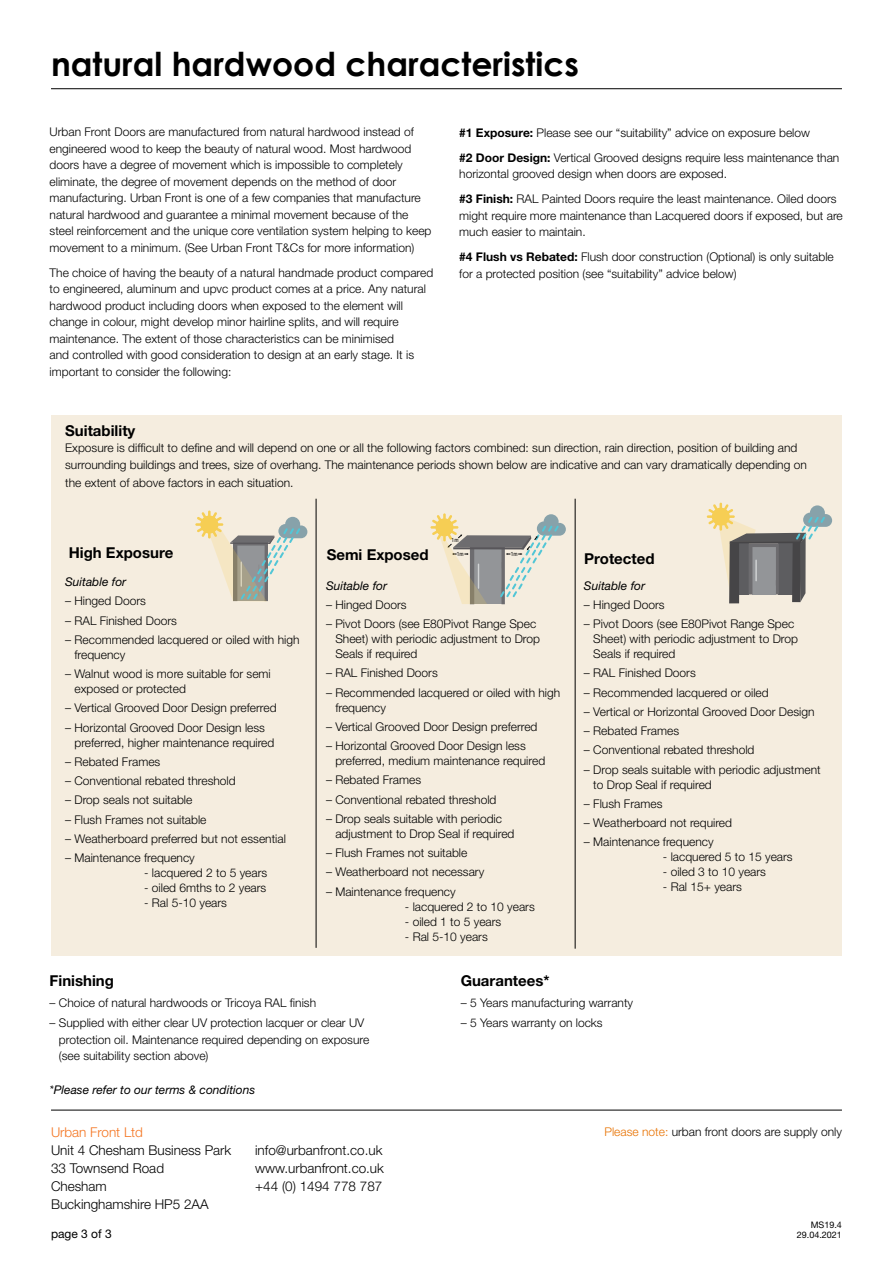
<style>
.page{position:relative;width:893px;height:1263px;background:#fff}
.page>*{position:absolute;margin:0;border:0;box-sizing:border-box;transform-origin:0 0}
.t1{font:700 33px "Century Gothic";color:#000}
.t2{font:700 15px "Helvetica Neue LT Pro";color:#000}
.t3{font:300 13.5px/18px "Helvetica Neue LT Pro";color:#000}
.t4{font:300 13.5px "Helvetica Neue LT Pro";color:#f47521}
.t5{font:300 12px/16.5px "Helvetica Neue LT Pro";color:#000}
.t6{font:italic 12px "Helvetica Neue LT Pro";color:#000}
.t7{font:12px "Helvetica Neue LT Pro";color:#000}
.t8{font:9px/10.8px "Helvetica Neue LT Pro";color:#000;text-align:right}
.t9{font:condensed 5.7px "Helvetica Neue LT Std";color:#000}
.s1{font-weight:700}
.s2{color:#e87200}
</style>
<div class="page">
<hr style="left:51px;top:88px;width:791px;height:1px;background:#000">
<hr style="left:51px;top:1110px;width:791px;height:1px;background:#000">
<div style="left:51px;top:415px;width:791px;height:540px;background:#f5eddf"></div>
<hr style="left:316px;top:499px;width:1px;height:449px;background:#000">
<hr style="left:575px;top:499px;width:1px;height:450px;background:#000">
<svg style="left:195px;top:510px;width:112px;height:91px"></svg>
<svg style="left:430px;top:513px;width:136px;height:91px"></svg>
<svg style="left:707px;top:503px;width:125px;height:100px"></svg>
<h1 class="t1" style="left:51px;top:39px;width:529px">natural hardwood characteristics</h1>
<p class="t5" style="left:50px;top:123px;width:383px">Urban Front Doors are manufactured from natural hardwood instead of engineered wood to keep the beauty of natural wood. Most hardwood doors have a degree of movement which is impossible to completely eliminate, the degree of movement depends on the method of door manufacturing. Urban Front is one of a few companies that manufacture natural hardwood and guarantee a minimal movement because of the steel reinforcement and the unique core ventilation system helping to keep movement to a minimum. (See Urban Front T&amp;Cs for more information)</p>
<p class="t5" style="left:50px;top:264px;width:385px">The choice of having the beauty of a natural handmade product compared to engineered, aluminum and upvc product comes at a price. Any natural hardwood product including doors when exposed to the element will change in colour, might develop minor hairline splits, and will require maintenance. The extent of those characteristics can be minimised<br>and controlled with good consideration to design at an early stage. It is important to consider the following:</p>
<p class="t5" style="left:459px;top:120px;width:382px;line-height:25px"><span class="s1">#1 Exposure:</span> Please see our “suitability” advice on exposure below<br><span class="s1">#2 Door Design:</span> Vertical Grooved designs require less maintenance than</p>
<p class="t5" style="left:459px;top:161px;width:379px;line-height:25px">horizontal grooved design when doors are exposed.<br><span class="s1">#3 Finish:</span> RAL Painted Doors require the least maintenance. Oiled doors</p>
<p class="t5" style="left:459px;top:207px;width:385px">might require more maintenance than Lacquered doors if exposed, but are much easier to maintain.</p>
<p class="t5" style="left:459px;top:249px;width:376px"><span class="s1">#4 Flush vs Rebated:</span> Flush door construction (Optional) is only suitable for a protected position (see “suitability” advice below)</p>
<p class="t2" style="left:65px;top:421px;width:72px">Suitability</p>
<p class="t5" style="left:65px;top:439px;width:743px">Exposure is difficult to define and will depend on one or all the following factors combined: sun direction, rain direction, position of building and surrounding buildings and trees, size of overhang. The maintenance periods shown below are indicative and can vary dramatically depending on</p>
<p class="t5" style="left:65px;top:474px;width:230px">the extent of above factors in each situation.</p>
<p class="t9" style="left:452px;top:537px;width:8px">1m</p>
<p class="t2" style="left:69px;top:543px;width:106px">High Exposure</p>
<p class="t2" style="left:327px;top:545px;width:103px">Semi Exposed</p>
<p class="t2" style="left:584px;top:550px;width:72px">Protected</p>
<p class="t9" style="left:457px;top:550px;width:8px">1m</p>
<p class="t9" style="left:511px;top:550px;width:8px">1m</p>
<p class="t6" style="left:65px;top:575px;width:63px">Suitable for</p>
<p class="t5" style="left:65px;top:593px;width:82px">– Hinged Doors</p>
<p class="t5" style="left:65px;top:612px;width:113px">– RAL Finished Doors</p>
<p class="t5" style="left:75px;top:632px;width:226px;line-height:15px;text-indent:-9px">– Recommended lacquered or oiled with high frequency</p>
<p class="t5" style="left:75px;top:666px;width:198px;line-height:15px;text-indent:-9px">– Walnut wood is more suitable for semi exposed or protected</p>
<p class="t5" style="left:65px;top:700px;width:213px">– Vertical Grooved Door Design preferred</p>
<p class="t5" style="left:75px;top:720px;width:201px;line-height:15px;text-indent:-9px">– Horizontal Grooved Door Design less preferred, higher maintenance required</p>
<p class="t5" style="left:65px;top:753px;width:97px">– Rebated Frames</p>
<p class="t5" style="left:65px;top:772px;width:172px">– Conventional rebated threshold</p>
<p class="t5" style="left:65px;top:791px;width:129px">– Drop seals not suitable</p>
<p class="t5" style="left:65px;top:811px;width:143px">– Flush Frames not suitable</p>
<p class="t5" style="left:65px;top:830px;width:222px">– Weatherboard preferred but not essential</p>
<p class="t5" style="left:65px;top:849px;width:131px">– Maintenance frequency</p>
<p class="t5" style="left:144px;top:864px;width:125px">- lacquered 2 to 5 years</p>
<p class="t5" style="left:144px;top:879px;width:124px">- oiled 6mths to 2 years</p>
<p class="t5" style="left:144px;top:894px;width:84px">- Ral 5-10 years</p>
<p class="t9" style="left:218px;top:641px;width:8px">1m</p>
<p class="t6" style="left:326px;top:578px;width:63px">Suitable for</p>
<p class="t5" style="left:326px;top:596px;width:82px">– Hinged Doors</p>
<p class="t5" style="left:335px;top:616px;width:206px;line-height:15px;text-indent:-9px">– Pivot Doors (see E80Pivot Range Spec<br>Sheet) with periodic adjustment to Drop<br>Seals if required</p>
<p class="t5" style="left:326px;top:665px;width:113px">– RAL Finished Doors</p>
<p class="t5" style="left:335px;top:685px;width:226px;line-height:15px;text-indent:-9px">– Recommended lacquered or oiled with high frequency</p>
<p class="t5" style="left:326px;top:718px;width:213px">– Vertical Grooved Door Design preferred</p>
<p class="t5" style="left:335px;top:738px;width:211px;line-height:15px;text-indent:-9px">– Horizontal Grooved Door Design less preferred, medium maintenance required</p>
<p class="t5" style="left:326px;top:772px;width:97px">– Rebated Frames</p>
<p class="t5" style="left:326px;top:791px;width:172px">– Conventional rebated threshold</p>
<p class="t5" style="left:335px;top:811px;width:181px;line-height:15px;text-indent:-9px">– Drop seals suitable with periodic adjustment to Drop Seal if required</p>
<p class="t5" style="left:326px;top:844px;width:143px">– Flush Frames not suitable</p>
<p class="t5" style="left:326px;top:864px;width:160px">– Weatherboard not necessary</p>
<p class="t5" style="left:326px;top:883px;width:131px">– Maintenance frequency</p>
<p class="t5" style="left:405px;top:898px;width:131px">- lacquered 2 to 10 years</p>
<p class="t5" style="left:405px;top:913px;width:98px">- oiled 1 to 5 years</p>
<p class="t5" style="left:405px;top:928px;width:84px">- Ral 5-10 years</p>
<p class="t6" style="left:584px;top:578px;width:63px">Suitable for</p>
<p class="t5" style="left:584px;top:596px;width:82px">– Hinged Doors</p>
<p class="t5" style="left:593px;top:616px;width:206px;line-height:15px;text-indent:-9px">– Pivot Doors (see E80Pivot Range Spec<br>Sheet) with periodic adjustment to Drop<br>Seals if required</p>
<p class="t5" style="left:584px;top:665px;width:113px">– RAL Finished Doors</p>
<p class="t5" style="left:584px;top:684px;width:186px">– Recommended lacquered or oiled</p>
<p class="t5" style="left:584px;top:703px;width:232px">– Vertical or Horizontal Grooved Door Design</p>
<p class="t5" style="left:584px;top:722px;width:97px">– Rebated Frames</p>
<p class="t5" style="left:584px;top:742px;width:172px">– Conventional rebated threshold</p>
<p class="t5" style="left:593px;top:762px;width:229px;line-height:15px;text-indent:-9px">– Drop seals suitable with periodic adjustment to Drop Seal if required</p>
<p class="t5" style="left:584px;top:795px;width:80px">– Flush Frames</p>
<p class="t5" style="left:584px;top:814px;width:150px">– Weatherboard not required</p>
<p class="t5" style="left:584px;top:834px;width:131px">– Maintenance frequency</p>
<p class="t5" style="left:663px;top:849px;width:131px">- lacquered 5 to 15 years</p>
<p class="t5" style="left:663px;top:864px;width:105px">- oiled 3 to 10 years</p>
<p class="t5" style="left:663px;top:879px;width:81px">- Ral 15+ years</p>
<p class="t2" style="left:50px;top:971px;width:66px">Finishing</p>
<p class="t5" style="left:50px;top:994px;width:268px">– Choice of natural hardwoods or Tricoya RAL finish</p>
<p class="t5" style="left:59px;top:1014px;width:312px;text-indent:-9px">– Supplied with either clear UV protection lacquer or clear UV protection oil. Maintenance required depending on exposure (see suitability section above)</p>
<p class="t6" style="left:50px;top:1082px;width:207px">*Please refer to our terms &amp; conditions</p>
<p class="t4" style="left:51px;top:1123px;width:94px">Urban Front Ltd</p>
<p class="t3" style="left:51px;top:1140px;width:182px">Unit 4 Chesham Business Park<br>33 Townsend Road<br>Chesham<br>Buckinghamshire HP5 2AA</p>
<p class="t3" style="left:255px;top:1140px;width:130px;text-align:justify">info@urbanfront.co.uk www.urbanfront.co.uk +44 (0) 1494 778 787</p>
<p class="t7" style="left:51px;top:1227px;width:62px">page 3 of 3</p>
<p class="t2" style="left:461px;top:971px;width:90px">Guarantees*</p>
<p class="t5" style="left:461px;top:994px;width:174px">– 5 Years manufacturing warranty</p>
<p class="t5" style="left:461px;top:1014px;width:144px">– 5 Years warranty on locks</p>
<p class="t5" style="left:604px;top:1123px;width:239px"><span class="s2">Please note:</span> urban front doors are supply only</p>
<p class="t8" style="left:797px;top:1219px;width:47px">MS19.4<br>29.04.2021</p>
</div>
